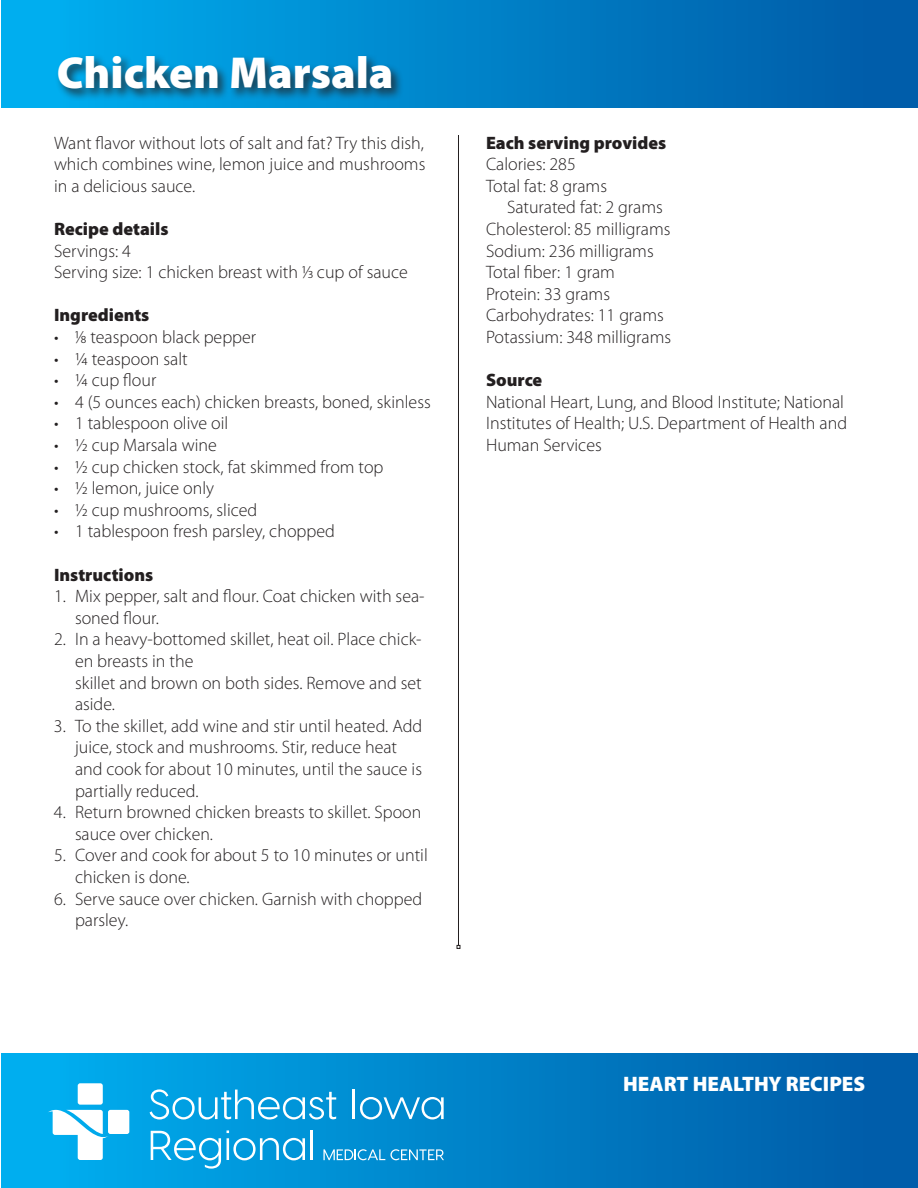
<style>
.page{position:relative;width:918px;height:1188px;background:#fff}
.page>*{position:absolute;margin:0;border:0;box-sizing:border-box;transform-origin:0 0}
.t1{font:900 45px "Myriad Pro";color:#fff}
.t2{font:900 21px "Myriad Pro";color:#fff}
.t3{font:300 18px/21.6px "Myriad Pro";color:#231f20}
.t4{font:900 18px "Myriad Pro";color:#231f20}
</style>
<div class="page">
<hr style="left:458px;top:135px;width:1px;height:810px;background:#231f20">
<div style="left:1px;top:1px;width:917px;height:106px;background:linear-gradient(to right,#00b1f1,#0058a5)"></div>
<div style="left:55px;top:53px;width:349px;height:49px;background:#231f20;opacity:.75"></div>
<div style="left:1px;top:1053px;width:917px;height:135px;background:linear-gradient(to right,#00b1f1,#0058a5)"></div>
<div style="left:78px;top:1083px;width:25px;height:22px;background:#fff;border-radius:2px"></div>
<div style="left:108px;top:1110px;width:21px;height:24px;background:#fff;border-radius:2px"></div>
<svg style="left:48px;top:1110px;width:61px;height:50px"></svg>
<svg style="left:150px;top:1089px;width:186px;height:31px;background:#37afe4"></svg>
<hr style="left:352px;top:1090px;width:3px;height:29px;background:#fff">
<svg style="left:360px;top:1097px;width:84px;height:23px"></svg>
<svg style="left:151px;top:1131px;width:70px;height:38px"></svg>
<svg style="left:227px;top:1130px;width:78px;height:30px"></svg>
<hr style="left:310px;top:1130px;width:3px;height:30px;background:#fff">
<svg style="left:323px;top:1149px;width:121px;height:11px"></svg>
<h1 class="t1" style="left:57px;top:43px;width:338px">Chicken Marsala</h1>
<p class="t3" style="left:54px;top:132px;width:373px;text-align:justify">Want flavor without lots of salt and fat? Try this dish, which combines wine, lemon juice and mushrooms in a delicious sauce.</p>
<p class="t4" style="left:54px;top:217px;width:116px">Recipe details</p>
<p class="t3" style="left:54px;top:240px;width:355px">Servings: 4<br>Serving size: 1 chicken breast with 1/3 cup of sauce</p>
<p class="t4" style="left:54px;top:303px;width:97px">Ingredients</p>
<p class="t3" style="left:54px;top:326px;width:204px">• 1/8 teaspoon black pepper</p>
<p class="t3" style="left:54px;top:348px;width:135px">• 1/4 teaspoon salt</p>
<p class="t3" style="left:54px;top:369px;width:104px">• 1/4 cup flour</p>
<p class="t3" style="left:54px;top:391px;width:378px">• 4 (5 ounces each) chicken breasts, boned, skinless</p>
<p class="t3" style="left:54px;top:412px;width:176px">• 1 tablespoon olive oil</p>
<p class="t3" style="left:54px;top:434px;width:164px">• 1/2 cup Marsala wine</p>
<p class="t3" style="left:54px;top:456px;width:331px">• 1/2 cup chicken stock, fat skimmed from top</p>
<p class="t3" style="left:54px;top:477px;width:162px">• 1/2 lemon, juice only</p>
<p class="t3" style="left:54px;top:499px;width:205px">• 1/2 cup mushrooms, sliced</p>
<p class="t3" style="left:54px;top:520px;width:282px">• 1 tablespoon fresh parsley, chopped</p>
<p class="t4" style="left:54px;top:562px;width:101px">Instructions</p>
<p class="t3" style="left:75px;top:585px;width:351px;text-indent:-21px">1. Mix pepper, salt and flour. Coat chicken with sea&shy;soned flour.</p>
<p class="t3" style="left:75px;top:628px;width:348px;text-indent:-21px">2. In a heavy-bottomed skillet, heat oil. Place chick&shy;en breasts in the<br>skillet and brown on both sides. Remove and set aside.</p>
<p class="t3" style="left:75px;top:715px;width:349px;text-indent:-21px">3. To the skillet, add wine and stir until heated. Add juice, stock and mushrooms. Stir, reduce heat and cook for about 10 minutes, until the sauce is partially reduced.</p>
<p class="t3" style="left:75px;top:801px;width:348px;text-indent:-21px">4. Return browned chicken breasts to skillet. Spoon sauce over chicken.</p>
<p class="t3" style="left:75px;top:844px;width:354px;text-indent:-21px">5. Cover and cook for about 5 to 10 minutes or until chicken is done.</p>
<p class="t3" style="left:75px;top:888px;width:349px;text-indent:-21px">6. Serve sauce over chicken. Garnish with chopped parsley.</p>
<p class="t4" style="left:486px;top:130px;width:182px">Each serving provides</p>
<p class="t3" style="left:486px;top:153px;width:91px">Calories: 285</p>
<p class="t3" style="left:486px;top:175px;width:123px">Total fat: 8 grams</p>
<p class="t3" style="left:507px;top:196px;width:157px">Saturated fat: 2 grams</p>
<p class="t3" style="left:486px;top:218px;width:186px">Cholesterol: 85 milligrams</p>
<p class="t3" style="left:486px;top:240px;width:169px">Sodium: 236 milligrams</p>
<p class="t3" style="left:486px;top:261px;width:130px">Total fiber: 1 gram</p>
<p class="t3" style="left:486px;top:283px;width:126px">Protein: 33 grams</p>
<p class="t3" style="left:486px;top:304px;width:179px">Carbohydrates: 11 grams</p>
<p class="t3" style="left:486px;top:326px;width:187px">Potassium: 348 milligrams</p>
<p class="t4" style="left:486px;top:368px;width:58px">Source</p>
<p class="t3" style="left:486px;top:391px;width:363px">National Heart, Lung, and Blood Institute; National<br>Institutes of Health; U.S. Department of Health and<br>Human Services</p>
<p class="t2" style="left:623px;top:1070px;width:244px">HEART HEALTHY RECIPES</p>
</div>
